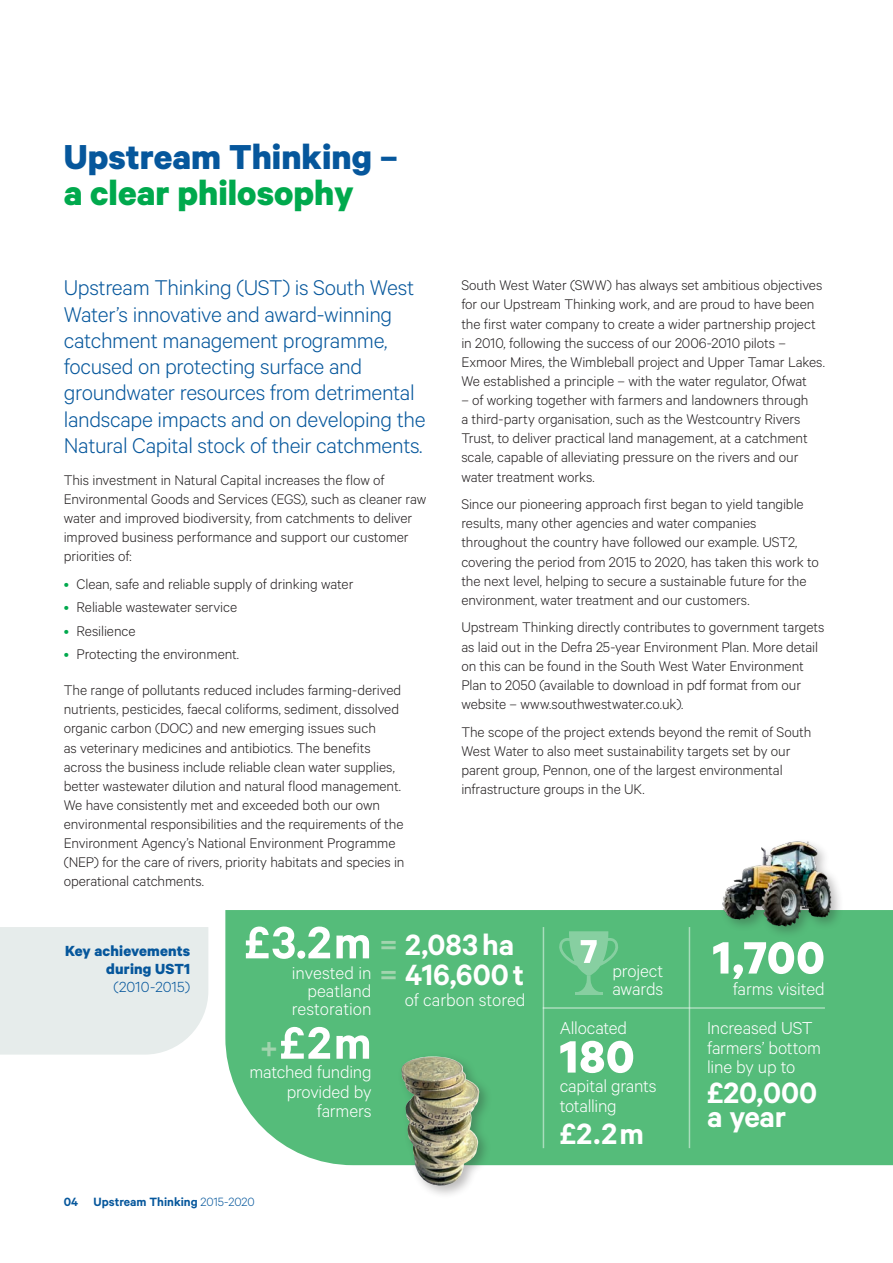
<style>
.page{position:relative;width:893px;height:1263px;background:#fff}
.page>*{position:absolute;margin:0;border:0;box-sizing:border-box;transform-origin:0 0}
.Version_control_and{font:700 51px "Calibre";letter-spacing:.015em;color:#fff}
.Section_header{font:600 51px "Calibre";color:#fff}
.Version_control_and-2{font:600 51px "Calibre";color:#fff}
.Section_header-2{font:700 39px/36px "Calibre";color:#06579c}
.Section_header-3{font:600 33px "Calibre";color:#fff}
.Body{font:600 33px/24px "Calibre";letter-spacing:-.01em;color:#fff}
.Version_control_and-3{font:600 33px "Calibre";color:#fff}
.Section_header_light{font:300 24px/26.2px "Calibre";letter-spacing:-.015em;color:#06579c}
.Body-2{font:300 19.5px/19.5px "Calibre";letter-spacing:-.015em;color:#fff}
.Section_header-4{font:300 19.5px/18px "Calibre";color:#fff;text-align:right}
.Version_control_and-4{font:300 19.5px/18px "Calibre";letter-spacing:-.01em;color:#fff}
.t1{font:700 16.5px/18px "Calibre";letter-spacing:.01em;color:#06579c;text-align:right}
.t2{font:300 16.5px "Calibre";letter-spacing:.01em;color:#06579c}
.Body-3{font:300 15.75px/19px "Calibre";letter-spacing:-.005em;color:#231f20}
.t3{font:600 13.5px "Calibre";color:#06579c}
.s1{color:#00a94d}
.s2{font-size:33px;color:#a2d4ae}
.s3{color:#a2d4ae}
.s4{font-weight:300}
</style>
<div class="page">
<div style="left:0;top:927px;width:208px;height:127px;background:#e6eceb"></div>
<div style="left:225px;top:910px;width:668px;height:255px;background:#55bc7a"></div>
<hr style="left:689px;top:928px;width:1px;height:219px;background:#fff">
<hr style="left:543px;top:928px;width:1px;height:219px;background:#fff">
<hr style="left:543px;top:1007px;width:281px;height:2px;background:#fff">
<div style="left:397px;top:1052px;width:96px;height:147px;background:#231f20;opacity:.3"></div>
<img style="left:401px;top:1056px;width:79px;height:130px">
<div style="left:719px;top:838px;width:125px;height:101px;background:#231f20;opacity:.3"></div>
<img style="left:715px;top:838px;width:136px;height:91px">
<svg style="left:559px;top:931px;width:59px;height:61px;background:#72c790"></svg>
<hr style="left:575px;top:992px;width:27px;height:3px;background:#fff">
<p class="Section_header-2" style="left:64px;top:137px;width:336px">Upstream Thinking – <span class="s1">a clear philosophy</span></p>
<p class="Section_header_light" style="left:64px;top:274px;width:363px">Upstream Thinking (UST) is South West Water’s innovative and award-winning catchment management programme, focused on protecting surface and groundwater resources from detrimental landscape impacts and on developing the Natural Capital stock of their catchments.</p>
<p class="Body-3" style="left:64px;top:470px;width:364px">This investment in Natural Capital increases the flow of Environmental Goods and Services (EGS), such as cleaner raw water and improved biodiversity, from catchments to deliver improved business performance and support our customer priorities of:</p>
<p class="Body-3" style="left:64px;top:574px;width:291px"><span class="s1">•</span> Clean, safe and reliable supply of drinking water</p>
<p class="Body-3" style="left:64px;top:597px;width:175px"><span class="s1">•</span> Reliable wastewater service</p>
<p class="Body-3" style="left:64px;top:621px;width:73px"><span class="s1">•</span> Resilience</p>
<p class="Body-3" style="left:64px;top:644px;width:177px"><span class="s1">•</span> Protecting the environment.</p>
<p class="Body-3" style="left:64px;top:680px;width:342px">The range of pollutants reduced includes farming-derived nutrients, pesticides, faecal coliforms, sediment, dissolved organic carbon (DOC) and new emerging issues such<br>as veterinary medicines and antibiotics. The benefits across the business include reliable clean water supplies, better wastewater dilution and natural flood management.<br>We have consistently met and exceeded both our own environmental responsibilities and the requirements of the Environment Agency’s National Environment Programme (NEP) for the care of rivers, priority habitats and species in operational catchments.</p>
<p class="Body-3" style="left:461px;top:275px;width:365px">South West Water (SWW) has always set ambitious objectives for our Upstream Thinking work, and are proud to have been the first water company to create a wider partnership project in 2010, following the success of our 2006-2010 pilots – Exmoor Mires, the Wimbleball project and Upper Tamar Lakes.<br>We established a principle – with the water regulator, Ofwat</p>
<p class="Body-3" style="left:461px;top:390px;width:349px">– of working together with farmers and landowners through a third-party organisation, such as the Westcountry Rivers Trust, to deliver practical land management, at a catchment scale, capable of alleviating pressure on the rivers and our water treatment works.</p>
<p class="Body-3" style="left:461px;top:494px;width:359px">Since our pioneering approach first began to yield tangible results, many other agencies and water companies throughout the country have followed our example. UST2, covering the period from 2015 to 2020, has taken this work to the next level, helping to secure a sustainable future for the environment, water treatment and our customers.</p>
<p class="Body-3" style="left:461px;top:617px;width:365px">Upstream Thinking directly contributes to government targets as laid out in the Defra 25-year Environment Plan. More detail on this can be found in the South West Water Environment Plan to 2050 (available to download in pdf format from our website – www.southwestwater.co.uk).</p>
<p class="Body-3" style="left:461px;top:721px;width:351px">The scope of the project extends beyond the remit of South West Water to also meet sustainability targets set by our parent group, Pennon, one of the largest environmental infrastructure groups in the UK.</p>
<p class="t1" style="left:65px;top:942px;width:127px">Key achievements during UST1</p>
<p class="t2" style="left:114px;top:978px;width:78px">(2010-2015)</p>
<p class="Section_header" style="left:244px;top:912px;width:129px">£3.2m</p>
<p class="Section_header-4" style="left:292px;top:963px;width:81px">invested in peatland restoration</p>
<p class="Version_control_and-2" style="left:260px;top:1012px;width:113px"><span class="s2">+</span>£2m</p>
<p class="Body-2" style="left:250px;top:1061px;width:123px;text-align:right">matched funding provided by farmers</p>
<p class="Section_header-3" style="left:379px;top:925px;width:137px"><span class="s3">=</span> 2,083ha</p>
<p class="Section_header-3" style="left:379px;top:955px;width:147px"><span class="s3">=</span> 416,600t</p>
<p class="Section_header-4" style="left:405px;top:990px;width:122px">of carbon stored</p>
<p class="t3" style="left:64px;top:1193px;width:193px">04 Upstream Thinking <span class="s4">2015-2020</span></p>
<p class="Version_control_and-4" style="left:612px;top:961px;width:52px">project awards</p>
<p class="Version_control_and-4" style="left:560px;top:1018px;width:69px">Allocated</p>
<p class="Version_control_and" style="left:560px;top:1025px;width:76px">180</p>
<p class="Body-2" style="left:560px;top:1075px;width:98px">capital grants totalling</p>
<p class="Version_control_and-3" style="left:560px;top:1114px;width:86px">£2.2m</p>
<p class="Version_control_and" style="left:713px;top:926px;width:114px">1,700</p>
<p class="Version_control_and-4" style="left:733px;top:979px;width:94px">farms visited</p>
<p class="Body-2" style="left:707px;top:1017px;width:115px">Increased UST farmers’ bottom line by up to</p>
<p class="Body" style="left:707px;top:1080px;width:111px">£20,000 a year</p>
</div>
